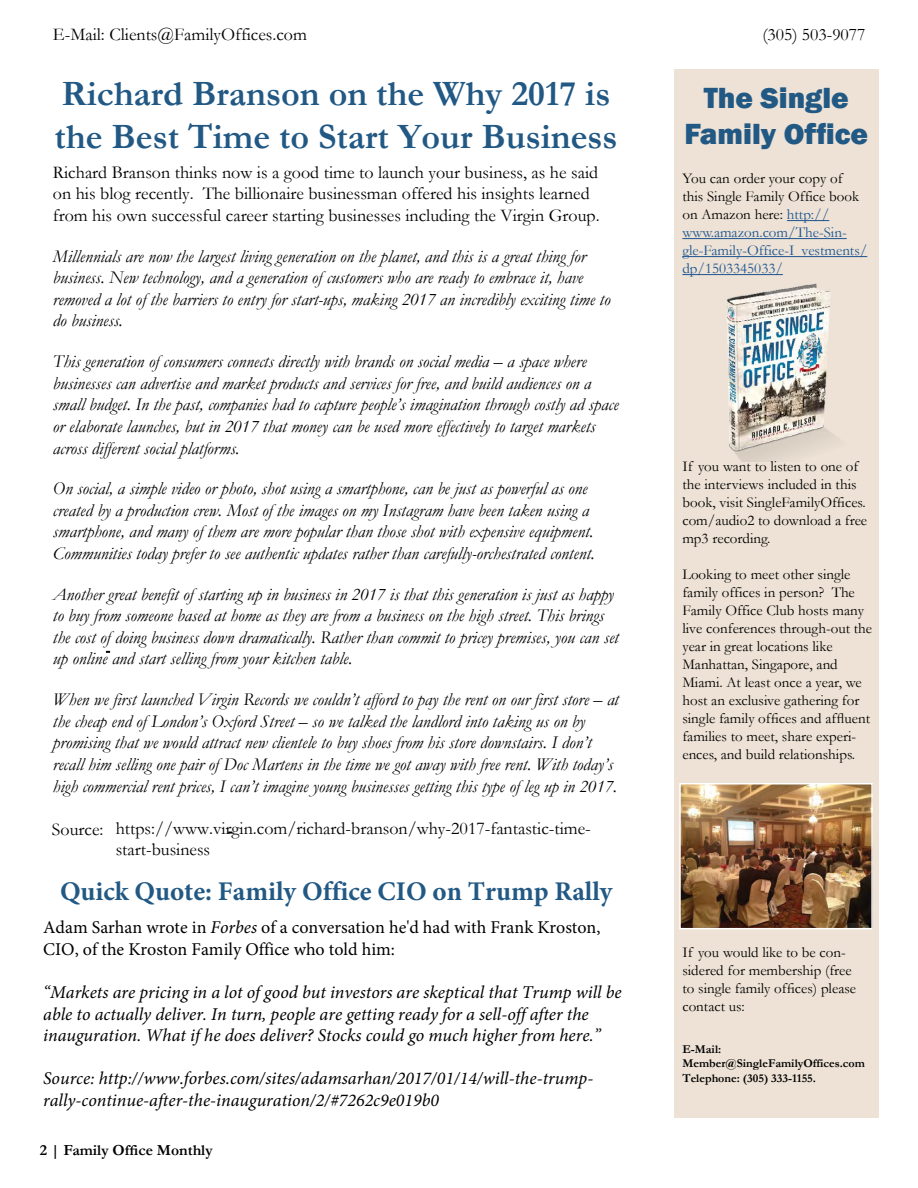
<style>
.page{position:relative;width:918px;height:1188px;background:#fff}
.page>*{position:absolute;margin:0;border:0;box-sizing:border-box;transform-origin:0 0}
.t1{font:700 36px/43.2px "Garamond";color:#225984}
.t2{font:800 30px/36px "Franklin Gothic";color:#225984;text-align:center}
.t3{font:700 27px "Minion Pro";color:#225984}
.t4{font:italic 18px/21.6px "Garamond";color:#000}
.t5{font:italic 18px/21.6px "Minion Pro";color:#000}
.t6{font:18px/21.6px "Garamond";color:#000}
.t7{font:18px/21.6px "Minion Pro";color:#000}
.t8{font:17.7px "Garamond";color:#000}
.t9{font:700 15.45px "Garamond";color:#000}
.t10{font:15px/18px "Garamond";color:#000}
.t11{font:15px/18px "Garamond";color:#1c548f}
.t12{font:700 12px/14.4px "Garamond";color:#000}
.s1{font-style:italic}
.s2{color:#000}
</style>
<div class="page">
<div style="left:674px;top:70px;width:205px;height:1048px;background:#ede2d5"></div>
<hr style="left:787px;top:220px;width:42px;height:1px;background:#1c548f">
<hr style="left:682px;top:238px;width:165px;height:1px;background:#1c548f">
<hr style="left:682px;top:256px;width:185px;height:1px;background:#1c548f">
<img style="left:682px;top:274px;width:155px;height:188px">
<img style="left:682px;top:786px;width:188px;height:140px">
<div style="left:679px;top:783px;width:194px;height:146px;border:2px solid #fff"></div>
<p class="t6" style="left:53px;top:23px;width:256px">E-Mail: Clients@FamilyOffices.com</p>
<p class="t8" style="left:762px;top:22px;width:105px">(305) 503-9077</p>
<h1 class="t1" style="left:55px;top:72px;width:565px">Richard Branson on the Why 2017 is the Best Time to Start Your Business</h1>
<p class="t6" style="left:53px;top:161px;width:548px">Richard Branson thinks now is a good time to launch your business, as he said on his blog recently. The billionaire businessman offered his insights learned from his own successful career starting businesses including the Virgin Group.</p>
<p class="t4" style="left:53px;top:245px;width:559px">Millennials are now the largest living generation on the planet, and this is a great thing for business. New technology, and a generation of customers who are ready to embrace it, have removed a lot of the barriers to entry for start-ups, making 2017 an incredibly exciting time to do business.</p>
<p class="t4" style="left:53px;top:350px;width:567px">This generation of consumers connects directly with brands on social media – a space where businesses can advertise and market products and services for free, and build audiences on a small budget. In the past, companies had to capture people’s imagination through costly ad space or elaborate launches, but in 2017 that money can be used more effectively to target markets across different social platforms.</p>
<p class="t4" style="left:53px;top:477px;width:543px">On social, a simple video or photo, shot using a smartphone, can be just as powerful as one created by a production crew. Most of the images on my Instagram have been taken using a smartphone, and many of them are more popular than those shot with expensive equipment.<br>Communities today prefer to see authentic updates rather than carefully-orchestrated content.</p>
<p class="t4" style="left:53px;top:583px;width:567px">Another great benefit of starting up in business in 2017 is that this generation is just as happy to buy from someone based at home as they are from a business on the high street. This brings the cost of doing business down dramatically. Rather than commit to pricey premises, you can set up online and start selling from your kitchen table.</p>
<p class="t4" style="left:53px;top:688px;width:567px">When we first launched Virgin Records we couldn’t afford to pay the rent on our first store – at the cheap end of London’s Oxford Street – so we talked the landlord into taking us on by promising that we would attract new clientele to buy shoes from his store downstairs. I don’t recall him selling one pair of Doc Martens in the time we got away with free rent. With today’s high commercial rent prices, I can’t imagine young businesses getting this type of leg up in 2017.</p>
<p class="t6" style="left:116px;top:817px;width:477px;text-indent:-64px">Source: https://www.virgin.com/richard-branson/why-2017-fantastic-time&shy;start-business</p>
<h3 class="t3" style="left:60px;top:872px;width:554px">Quick Quote: Family Office CIO on Trump Rally</h3>
<p class="t7" style="left:43px;top:917px;width:559px">Adam Sarhan wrote in <span class="s1">Forbes</span> of a conversation he'd had with Frank Kroston,<br>CIO, of the Kroston Family Office who told him:</p>
<p class="t5" style="left:43px;top:981px;width:580px">“Markets are pricing in a lot of good but investors are skeptical that Trump will be able to actually deliver. In turn, people are getting ready for a sell-off after the inauguration. What if he does deliver? Stocks could go much higher from here.”</p>
<p class="t5" style="left:43px;top:1068px;width:552px">Source: http://www.forbes.com/sites/adamsarhan/2017/01/14/will-the-trump&shy;rally-continue-after-the-inauguration/2/#7262c9e019b0</p>
<h2 class="t2" style="left:684px;top:80px;width:185px">The Single<br>Family Office</h2>
<p class="t11" style="left:682px;top:169px;width:186px"><span class="s2">You can order your copy of this Single Family Office book on Amazon here:</span> http:// www.amazon.com/The-Sin&shy;gle-Family-Office-I vestments/ dp/1503345033/</p>
<p class="t10" style="left:682px;top:457px;width:186px">If you want to listen to one of the interviews included in this book, visit SingleFamilyOffices. com/audio2 to download a free mp3 recording.</p>
<p class="t10" style="left:682px;top:565px;width:191px">Looking to meet other single family offices in person? The<br>Family Office Club hosts many live conferences through-out the year in great locations like<br>Manhattan, Singapore, and<br>Miami. At least once a year, we host an exclusive gathering for single family offices and affluent families to meet, share experi&shy;ences, and build relationships.</p>
<p class="t10" style="left:682px;top:943px;width:175px">If you would like to be con&shy;sidered for membership (free to single family offices) please contact us:</p>
<p class="t12" style="left:682px;top:1042px;width:184px">E-Mail:<br>Member@SingleFamilyOffices.com<br>Telephone: (305) 333-1155.</p>
<p class="t9" style="left:40px;top:1140px;width:174px">2 | Family Office Monthly</p>
</div>
